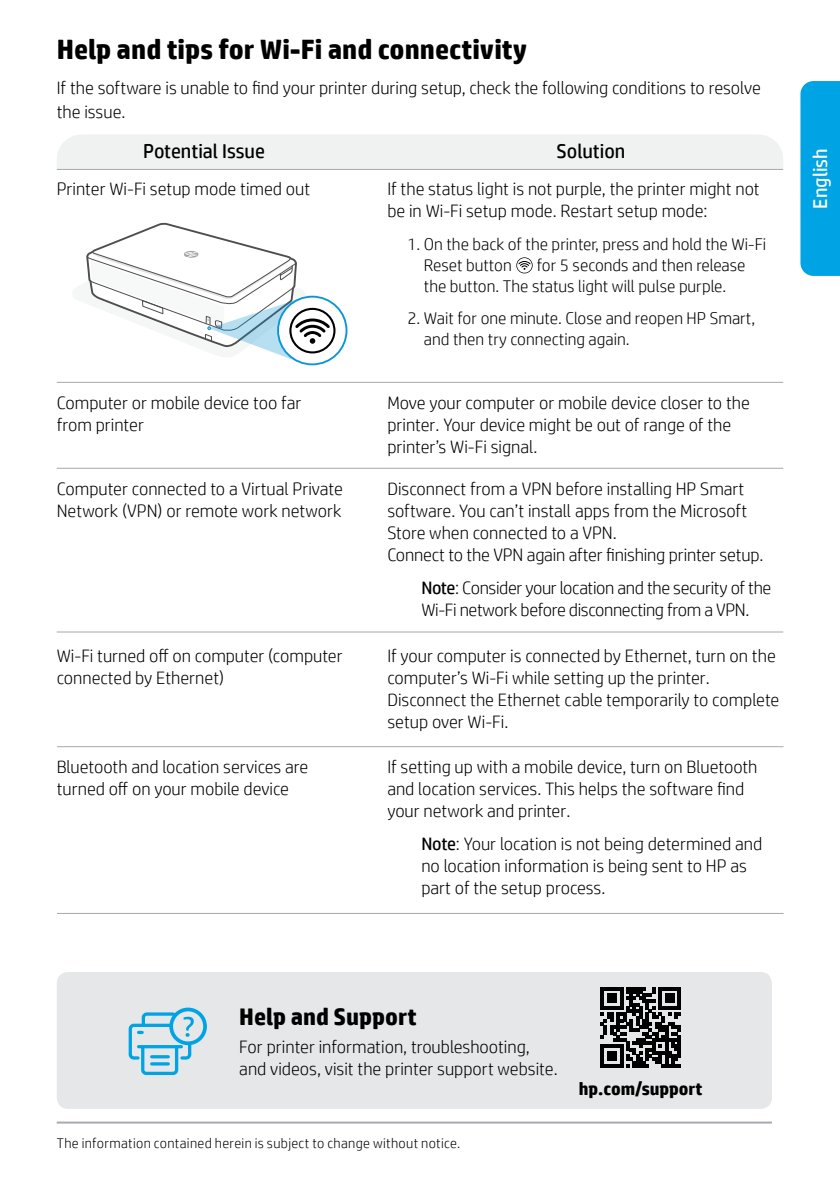
<style>
.page{position:relative;width:840px;height:1191px;background:#fff}
.page>*{position:absolute;margin:0;border:0;box-sizing:border-box;transform-origin:0 0}
.t1{font:700 28px "HP Simplified";color:#000}
.t2{font:700 24px "HP Simplified";color:#000}
.t3{font:20px "HP Simplified";color:#000}
.t4{font:20px "HP Simplified";color:#fff}
.t5{font:300 18px/22px "HP Simplified";color:#000}
.t6{font:300 18px/22px "HP Simplified";letter-spacing:-.02em;color:#000}
.t7{font:700 18px "HP Simplified";color:#000}
.t8{font:300 17px/21px "HP Simplified";color:#000}
.t9{font:300 14px "HP Simplified";letter-spacing:.025em;color:#000}
.s1{font-weight:400}
</style>
<div class="page">
<div style="left:800px;top:81px;width:39px;height:195px;background:#00a4e4"></div>
<hr style="left:57px;top:746px;width:726px;height:1px;background:#a6a8ab">
<hr style="left:57px;top:913px;width:726px;height:1px;background:#a6a8ab">
<hr style="left:57px;top:631px;width:725px;height:1px;background:#a6a8ab">
<hr style="left:57px;top:468px;width:725px;height:1px;background:#a6a8ab">
<hr style="left:57px;top:382px;width:725px;height:1px;background:#a6a8ab">
<div style="left:57px;top:135px;width:725px;height:34px;background:#f0f1f1"></div>
<hr style="left:57px;top:169px;width:725px;height:1px;background:#a6a8ab">
<div style="left:277px;top:296px;width:70px;height:69px;border:2px solid #0d96d4;border-radius:50%"></div>
<svg style="left:86px;top:222px;width:249px;height:140px"></svg>
<div style="left:57px;top:972px;width:714px;height:136px;background:#e6e7e8;border-radius:11px"></div>
<svg style="left:600px;top:987px;width:80px;height:80px"></svg>
<div style="left:169px;top:1007px;width:38px;height:38px;border:4px solid #00a4e4;border-radius:50%"></div>
<svg style="left:128px;top:1010px;width:66px;height:65px"></svg>
<hr style="left:57px;top:1121px;width:714px;height:2px;background:#a7a9ac">
<svg style="left:516px;top:257px;width:16px;height:16px"></svg>
<h1 class="t1" style="left:57px;top:31px;width:472px">Help and tips for Wi-Fi and connectivity</h1>
<p class="t5" style="left:57px;top:75px;width:705px;line-height:24px">If the software is unable to find your printer during setup, check the following conditions to resolve the issue.</p>
<p class="t3" style="left:143px;top:138px;width:123px">Potential Issue</p>
<p class="t3" style="left:556px;top:138px;width:70px">Solution</p>
<p class="t5" style="left:57px;top:178px;width:255px">Printer Wi-Fi setup mode timed out</p>
<p class="t5" style="left:387px;top:178px;width:373px">If the status light is not purple, the printer might not be in Wi-Fi setup mode. Restart setup mode:</p>
<p class="t8" style="left:423px;top:233px;width:343px;text-indent:-16px">1. On the back of the printer, press and hold the Wi-Fi<br>Reset button</p>
<p class="t8" style="left:423px;top:254px;width:323px;text-indent:113px">for 5 seconds and then release the button. The status light will pulse purple.</p>
<p class="t8" style="left:423px;top:307px;width:333px;text-indent:-16px">2. Wait for one minute. Close and reopen HP Smart, and then try connecting again.</p>
<p class="t5" style="left:57px;top:391px;width:246px">Computer or mobile device too far from printer</p>
<p class="t5" style="left:387px;top:391px;width:364px">Move your computer or mobile device closer to the printer. Your device might be out of range of the printer’s Wi-Fi signal.</p>
<p class="t5" style="left:57px;top:477px;width:287px">Computer connected to a Virtual Private<br>Network (VPN) or remote work network</p>
<p class="t5" style="left:387px;top:477px;width:377px">Disconnect from a VPN before installing HP Smart software. You can’t install apps from the Microsoft Store when connected to a VPN.<br>Connect to the VPN again after finishing printer setup.</p>
<p class="t6" style="left:421px;top:576px;width:351px"><span class="s1">Note</span>: Consider your location and the security of the<br>Wi-Fi network before disconnecting from a VPN.</p>
<p class="t5" style="left:57px;top:644px;width:287px">Wi-Fi turned off on computer (computer connected by Ethernet)</p>
<p class="t5" style="left:387px;top:644px;width:393px">If your computer is connected by Ethernet, turn on the computer’s Wi-Fi while setting up the printer.<br>Disconnect the Ethernet cable temporarily to complete setup over Wi-Fi.</p>
<p class="t5" style="left:57px;top:755px;width:253px">Bluetooth and location services are turned off on your mobile device</p>
<p class="t5" style="left:387px;top:755px;width:371px">If setting up with a mobile device, turn on Bluetooth and location services. This helps the software find your network and printer.</p>
<p class="t5" style="left:421px;top:832px;width:342px"><span class="s1">Note</span>: Your location is not being determined and no location information is being sent to HP as part of the setup process.</p>
<p class="t4" style="left:806px;top:209px;width:62px;rotate:-90deg">English</p>
<h2 class="t2" style="left:239px;top:1001px;width:179px">Help and Support</h2>
<p class="t5" style="left:239px;top:1035px;width:320px">For printer information, troubleshooting, and videos, visit the printer support website.</p>
<p class="t9" style="left:57px;top:1133px;width:405px">The information contained herein is subject to change without notice.</p>
<p class="t7" style="left:578px;top:1076px;width:125px">hp.com/support</p>
</div>
